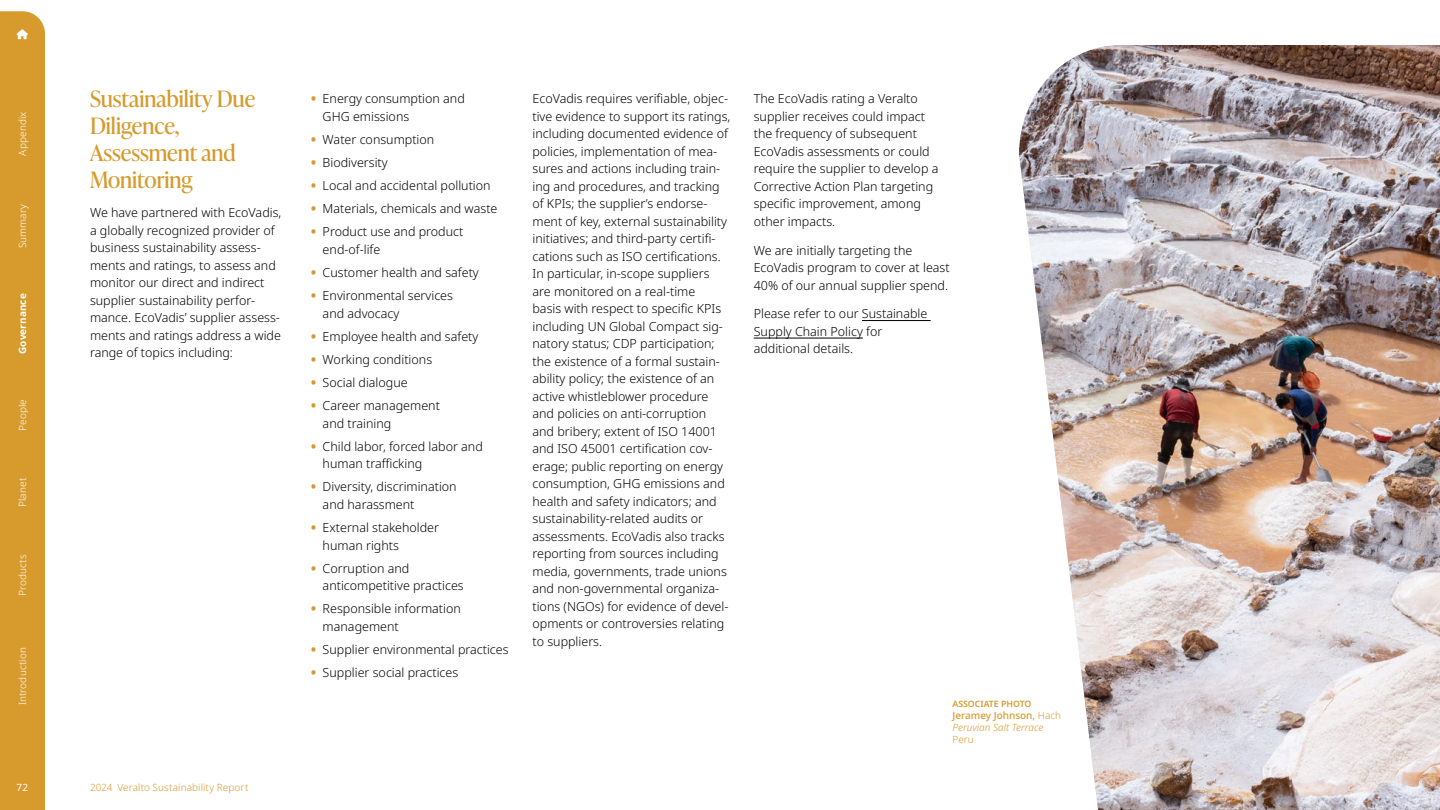
<style>
.page{position:relative;width:1440px;height:810px;background:#fff}
.page>*{position:absolute;margin:0;border:0;box-sizing:border-box;transform-origin:0 0}
.t1{font:22.5px/27px "Ivy Presto Headline";color:#d69a2d}
.t2{font:300 12.5px/17.5px "Noto Sans";color:#000}
.t3{font:300 10px "Noto Sans";letter-spacing:.01em;color:#fff}
.t4{font:italic 300 10px/12px "Noto Sans";color:#d69a2d}
.t5{font:300 10px "Noto Sans";letter-spacing:.01em;color:#d69a2d}
.t6{font:700 10px "Noto Sans";letter-spacing:.005em;color:#fff}
.t7{font:10px "Noto Sans";color:#fff}
.t8{font:600 8.75px "Noto Sans";color:#d69a2d}
.s1{font-weight:900;color:#d69a2d}
.s2{font-weight:500;font-style:normal}
.s3{font-style:normal}
</style>
<div class="page">
<hr style="left:862px;top:320px;width:69px;height:1px;background:#000">
<hr style="left:754px;top:338px;width:109px;height:1px;background:#000">
<img style="left:1019px;top:45px;width:421px;height:765px">
<div style="left:0;top:11px;width:45px;height:799px;background:#d69a2d"></div>
<p class="t3" style="left:15px;top:156px;width:45px;rotate:-90deg">Appendix</p>
<p class="t3" style="left:15px;top:248px;width:46px;rotate:-90deg">Summary</p>
<p class="t6" style="left:15px;top:354px;width:62px;rotate:-90deg">Governance</p>
<p class="t3" style="left:15px;top:431px;width:33px;rotate:-90deg">People</p>
<p class="t3" style="left:15px;top:507px;width:30px;rotate:-90deg">Planet</p>
<p class="t3" style="left:15px;top:596px;width:43px;rotate:-90deg">Products</p>
<p class="t3" style="left:15px;top:705px;width:60px;rotate:-90deg">Introduction</p>
<h1 class="t1" style="left:90px;top:85px;width:167px">Sustainability Due<br>Diligence,<br>Assessment and<br>Monitoring</h1>
<p class="t2" style="left:90px;top:204px;width:193px">We have partnered with EcoVadis, a globally recognized provider of business sustainability assess&shy;ments and ratings, to assess and monitor our direct and indirect supplier sustainability perfor&shy;mance. EcoVadis’ supplier assess&shy;ments and ratings address a wide range of topics including:</p>
<p class="t7" style="left:17px;top:780px;width:13px">72</p>
<p class="t5" style="left:90px;top:780px;width:160px">2024 Veralto Sustainability Report</p>
<p class="t2" style="left:323px;top:90px;width:144px;text-indent:-11px"><span class="s1">•</span> Energy consumption and<br>GHG emissions</p>
<p class="t2" style="left:311px;top:131px;width:125px"><span class="s1">•</span> Water consumption</p>
<p class="t2" style="left:311px;top:154px;width:78px"><span class="s1">•</span> Biodiversity</p>
<p class="t2" style="left:311px;top:177px;width:181px"><span class="s1">•</span> Local and accidental pollution</p>
<p class="t2" style="left:311px;top:200px;width:188px"><span class="s1">•</span> Materials, chemicals and waste</p>
<p class="t2" style="left:323px;top:224px;width:142px;text-indent:-11px"><span class="s1">•</span> Product use and product end-of-life</p>
<p class="t2" style="left:311px;top:264px;width:169px"><span class="s1">•</span> Customer health and safety</p>
<p class="t2" style="left:323px;top:287px;width:132px;text-indent:-11px"><span class="s1">•</span> Environmental services and advocacy</p>
<p class="t2" style="left:311px;top:328px;width:169px"><span class="s1">•</span> Employee health and safety</p>
<p class="t2" style="left:311px;top:351px;width:122px"><span class="s1">•</span> Working conditions</p>
<p class="t2" style="left:311px;top:374px;width:98px"><span class="s1">•</span> Social dialogue</p>
<p class="t2" style="left:323px;top:397px;width:119px;text-indent:-11px"><span class="s1">•</span> Career management and training</p>
<p class="t2" style="left:323px;top:438px;width:162px;text-indent:-11px"><span class="s1">•</span> Child labor, forced labor and human trafficking</p>
<p class="t2" style="left:323px;top:479px;width:136px;text-indent:-11px"><span class="s1">•</span> Diversity, discrimination and harassment</p>
<p class="t2" style="left:323px;top:519px;width:118px;text-indent:-11px"><span class="s1">•</span> External stakeholder human rights</p>
<p class="t2" style="left:323px;top:560px;width:143px;text-indent:-11px"><span class="s1">•</span> Corruption and anticompetitive practices</p>
<p class="t2" style="left:323px;top:600px;width:140px;text-indent:-11px"><span class="s1">•</span> Responsible information management</p>
<p class="t2" style="left:311px;top:641px;width:199px"><span class="s1">•</span> Supplier environmental practices</p>
<p class="t2" style="left:311px;top:664px;width:149px"><span class="s1">•</span> Supplier social practices</p>
<p class="t2" style="left:532px;top:90px;width:199px">EcoVadis requires verifiable, objec&shy;tive evidence to support its ratings, including documented evidence of policies, implementation of mea&shy;sures and actions including train&shy;ing and procedures, and tracking of KPIs; the supplier’s endorse&shy;ment of key, external sustainability initiatives; and third-party certifi&shy;cations such as ISO certifications.<br>In particular, in-scope suppliers are monitored on a real-time<br>basis with respect to specific KPIs including UN Global Compact sig&shy;natory status; CDP participation; the existence of a formal sustain&shy;ability policy; the existence of an active whistleblower procedure and policies on anti-corruption and bribery; extent of ISO 14001 and ISO 45001 certification cov&shy;erage; public reporting on energy consumption, GHG emissions and health and safety indicators; and sustainability-related audits or assessments. EcoVadis also tracks reporting from sources including media, governments, trade unions and non-governmental organiza&shy;tions (NGOs) for evidence of devel&shy;opments or controversies relating to suppliers.</p>
<p class="t2" style="left:754px;top:90px;width:186px">The EcoVadis rating a Veralto supplier receives could impact the frequency of subsequent<br>EcoVadis assessments or could require the supplier to develop a<br>Corrective Action Plan targeting specific improvement, among other impacts.</p>
<p class="t2" style="left:754px;top:242px;width:197px">We are initially targeting the<br>EcoVadis program to cover at least<br>40% of our annual supplier spend.</p>
<p class="t2" style="left:754px;top:305px;width:175px">Please refer to our Sustainable<br>Supply Chain Policy for additional details.</p>
<p class="t8" style="left:952px;top:697px;width:81px">ASSOCIATE PHOTO</p>
<p class="t4" style="left:952px;top:709px;width:110px"><span class="s2">Jeramey Johnson,</span> <span class="s3">Hach<br></span>Peruvian Salt Terrace</p>
<p class="t5" style="left:952px;top:732px;width:23px">Peru</p>
</div>
